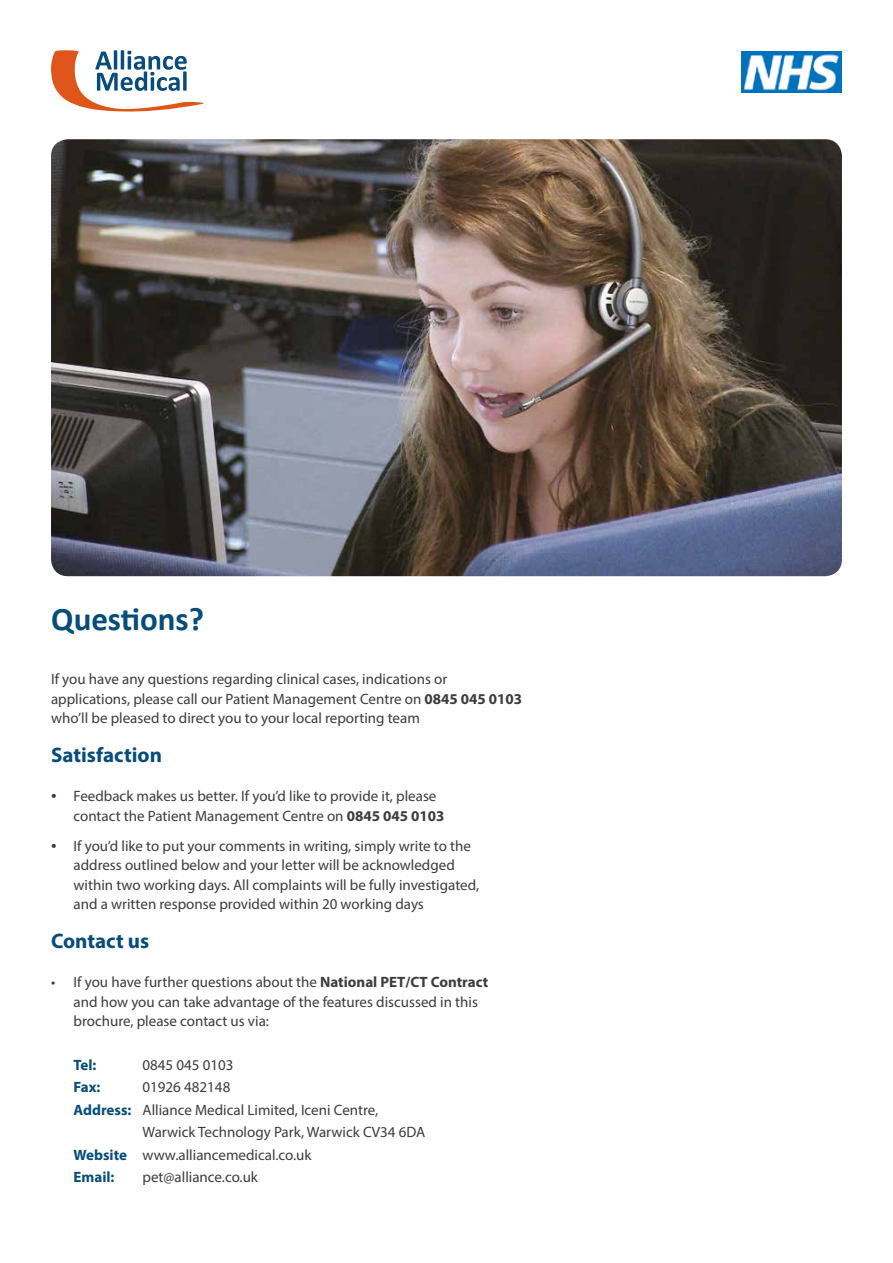
<style>
.page{position:relative;width:893px;height:1263px;background:#fff}
.page>*{position:absolute;margin:0;border:0;box-sizing:border-box;transform-origin:0 0}
.t1{font:700 33px "Calibri";color:#074c7b}
.t2{font:700 21px "Myriad Pro";color:#074c7b}
.t3{font:15px/19.5px "Myriad Pro";color:#3c3c3b}
.t4{font:700 15px "Myriad Pro";color:#074c7b}
.s1{font-weight:700}
.s2{font-size:19.5px}
.s3{font-weight:700;color:#074c7b}
</style>
<div class="page">
<svg style="left:51px;top:50px;width:153px;height:62px"></svg>
<img style="left:741px;top:51px;width:101px;height:41px">
<img style="left:51px;top:139px;width:791px;height:437px">
<h1 class="t1" style="left:51px;top:597px;width:154px">Questions?</h1>
<p class="t3" style="left:51px;top:669px;width:473px">If you have any questions regarding clinical cases, indications or applications, please call our Patient Management Centre on <span class="s1">0845 045 0103 </span>who’ll be pleased to direct you to your local reporting team</p>
<h2 class="t2" style="left:51px;top:741px;width:112px">Satisfaction</h2>
<p class="t3" style="left:74px;top:786px;width:372px;text-indent:-22px"><span class="s2">•</span> Feedback makes us better. If you’d like to provide it, please contact the Patient Management Centre on <span class="s1">0845 045 0103</span></p>
<p class="t3" style="left:74px;top:836px;width:407px;text-indent:-22px"><span class="s2">•</span> If you’d like to put your comments in writing, simply write to the address outlined below and your letter will be acknowledged within two working days. All complaints will be fully investigated, and a written response provided within 20 working days</p>
<h2 class="t2" style="left:51px;top:927px;width:100px">Contact us</h2>
<p class="t3" style="left:74px;top:972px;width:416px;text-indent:-22px">• If you have further questions about the <span class="s1">National PET/CT Contract </span>and how you can take advantage of the features discussed in this brochure, please contact us via:</p>
<p class="t4" style="left:74px;top:1055px;width:24px">Tel:</p>
<p class="t3" style="left:143px;top:1055px;width:93px">0845 045 0103</p>
<p class="t4" style="left:74px;top:1077px;width:28px">Fax:</p>
<p class="t3" style="left:143px;top:1077px;width:89px">01926 482148</p>
<p class="t3" style="left:74px;top:1100px;width:306px"><span class="s3">Address:</span> Alliance Medical Limited, Iceni Centre,</p>
<p class="t3" style="left:143px;top:1122px;width:284px">Warwick Technology Park, Warwick CV34 6DA</p>
<p class="t3" style="left:74px;top:1145px;width:239px"><span class="s3">Website</span> www.alliancemedical.co.uk</p>
<p class="t4" style="left:74px;top:1167px;width:42px">Email:</p>
<p class="t3" style="left:143px;top:1167px;width:117px">pet@alliance.co.uk</p>
</div>
